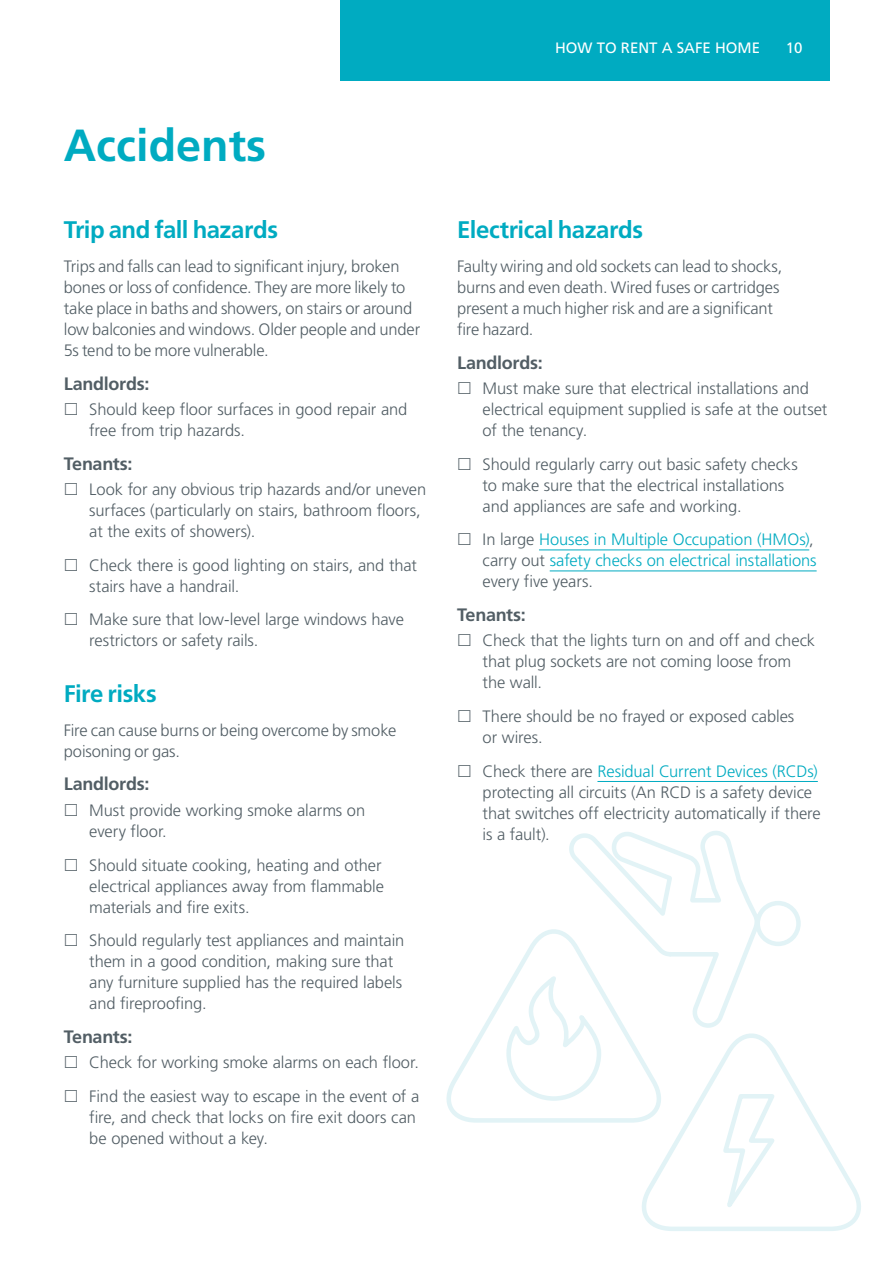
<style>
.page{position:relative;width:893px;height:1263px;background:#fff}
.page>*{position:absolute;margin:0;border:0;box-sizing:border-box;transform-origin:0 0}
.t1{font:700 45px "Frutiger LT Std";color:#00abc1}
.t2{font:700 24px "Frutiger LT Std";letter-spacing:-.02em;color:#00abc1}
.t3{font:700 18px "Frutiger LT Std";letter-spacing:-.015em;color:#525e65}
.Body_copy{font:300 16.5px/21px "Frutiger LT Std";letter-spacing:-.01em;color:#525e65}
.t4{font:300 16.5px/21px "Frutiger LT Std";letter-spacing:-.005em;color:#00abc1}
.t5{font:15px "Frutiger LT Std";color:#fff}
.s1{color:#525e65}
.s2{color:#00abc1}
</style>
<div class="page">
<div style="left:340px;top:0;width:489px;height:81px;background:#00abc1"></div>
<hr style="left:539px;top:549px;width:270px;height:1px;background:#00abc1">
<hr style="left:550px;top:570px;width:267px;height:1px;background:#00abc1">
<hr style="left:597px;top:781px;width:221px;height:1px;background:#00abc1">
<svg style="left:446px;top:929px;width:185px;height:194px"></svg>
<svg style="left:631px;top:1033px;width:230px;height:198px"></svg>
<svg style="left:564px;top:831px;width:237px;height:199px"></svg>
<h1 class="t1" style="left:64px;top:119px;width:204px">Accidents</h1>
<h2 class="t2" style="left:64px;top:216px;width:216px">Trip and fall hazards</h2>
<p class="Body_copy" style="left:64px;top:256px;width:358px">Trips and falls can lead to significant injury, broken bones or loss of confidence. They are more likely to take place in baths and showers, on stairs or around low balconies and windows. Older people and under 5s tend to be more vulnerable.</p>
<h3 class="t3" style="left:64px;top:373px;width:87px">Landlords:</h3>
<p class="Body_copy" style="left:89px;top:399px;width:320px">Should keep floor surfaces in good repair and free from trip hazards.</p>
<h3 class="t3" style="left:64px;top:453px;width:70px">Tenants:</h3>
<p class="Body_copy" style="left:89px;top:479px;width:338px">Look for any obvious trip hazards and/or uneven surfaces (particularly on stairs, bathroom floors, at the exits of showers).</p>
<p class="Body_copy" style="left:89px;top:555px;width:329px">Check there is good lighting on stairs, and that stairs have a handrail.</p>
<p class="Body_copy" style="left:89px;top:609px;width:316px">Make sure that low-level large windows have restrictors or safety rails.</p>
<h2 class="t2" style="left:64px;top:679px;width:95px">Fire risks</h2>
<p class="Body_copy" style="left:64px;top:720px;width:334px">Fire can cause burns or being overcome by smoke poisoning or gas.</p>
<h3 class="t3" style="left:64px;top:774px;width:87px">Landlords:</h3>
<p class="Body_copy" style="left:89px;top:800px;width:277px">Must provide working smoke alarms on every floor.</p>
<p class="Body_copy" style="left:89px;top:854px;width:296px">Should situate cooking, heating and other electrical appliances away from flammable materials and fire exits.</p>
<p class="Body_copy" style="left:89px;top:930px;width:317px">Should regularly test appliances and maintain them in a good condition, making sure that any furniture supplied has the required labels and fireproofing.</p>
<h3 class="t3" style="left:64px;top:1026px;width:70px">Tenants:</h3>
<p class="Body_copy" style="left:89px;top:1052px;width:331px">Check for working smoke alarms on each floor.</p>
<p class="Body_copy" style="left:89px;top:1086px;width:331px">Find the easiest way to escape in the event of a fire, and check that locks on fire exit doors can be opened without a key.</p>
<p class="t5" style="left:555px;top:39px;width:207px">HOW TO RENT A SAFE HOME</p>
<p class="t5" style="left:786px;top:39px;width:18px">10</p>
<h2 class="t2" style="left:457px;top:216px;width:188px">Electrical hazards</h2>
<p class="Body_copy" style="left:457px;top:256px;width:327px">Faulty wiring and old sockets can lead to shocks, burns and even death. Wired fuses or cartridges present a much higher risk and are a significant fire hazard.</p>
<h3 class="t3" style="left:457px;top:352px;width:87px">Landlords:</h3>
<p class="Body_copy" style="left:483px;top:378px;width:346px">Must make sure that electrical installations and electrical equipment supplied is safe at the outset of the tenancy.</p>
<p class="Body_copy" style="left:483px;top:454px;width:317px">Should regularly carry out basic safety checks to make sure that the electrical installations and appliances are safe and working.</p>
<p class="t4" style="left:483px;top:529px;width:335px"><span class="s1">In large</span> Houses in Multiple Occupation (HMOs)<span class="s1">, carry out</span> safety checks on electrical installations <span class="s1">every five years.</span></p>
<h3 class="t3" style="left:457px;top:604px;width:70px">Tenants:</h3>
<p class="Body_copy" style="left:483px;top:630px;width:334px">Check that the lights turn on and off and check that plug sockets are not coming loose from the wall.</p>
<p class="Body_copy" style="left:483px;top:706px;width:313px">There should be no frayed or exposed cables or wires.</p>
<p class="Body_copy" style="left:483px;top:761px;width:340px">Check there are <span class="s2">Residual Current Devices (RCDs) </span>protecting all circuits (An RCD is a safety device that switches off electricity automatically if there is a fault).</p>
</div>
